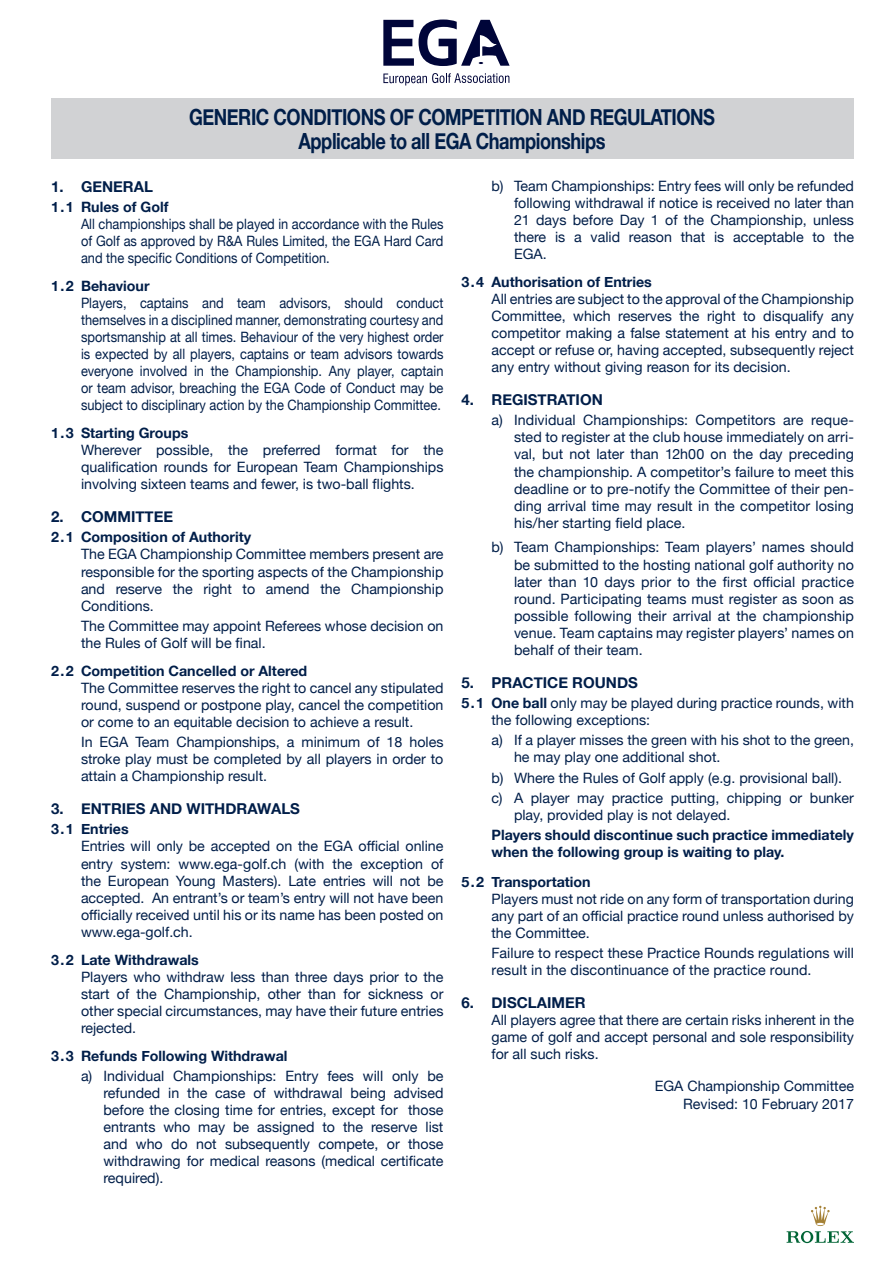
<style>
.page{position:relative;width:893px;height:1263px;background:#fff}
.page>*{position:absolute;margin:0;border:0;box-sizing:border-box;transform-origin:0 0}
.t1{font:700 22.35px/24.3px "Helvetica Neue";letter-spacing:-.025em;color:#001e49;text-align:center;scale:.82 1}
.t2{font:700 15px "Helvetica Neue";color:#001e49}
.t3{font:14.25px/17.1px "Helvetica Neue";color:#001e49;text-align:justify}
.t4{font:14.25px/17.1px "Helvetica Neue";color:#001e49;text-align:justify;scale:.9 1}
.t5{font:700 14.25px/17.1px "Helvetica Neue";color:#001e49}
.s1{font-weight:700}
</style>
<div class="page">
<div style="left:51px;top:99px;width:802px;height:60px;background:#d1d2d4"></div>
<svg style="left:787px;top:1206px;width:67px;height:37px"></svg>
<svg style="left:383px;top:73px;width:126px;height:12px"></svg>
<svg style="left:383px;top:20px;width:127px;height:46px"></svg>
<h1 class="t1" style="left:189px;top:105px;width:643px">GENERIC CONDITIONS OF COMPETITION AND REGULATIONS<br>Applicable to all EGA Championships</h1>
<p class="t2" style="left:51px;top:175px;width:103px">1. GENERAL</p>
<p class="t5" style="left:51px;top:198px;width:119px">1.1 Rules of Golf</p>
<p class="t4" style="left:81px;top:216px;width:404px">All championships shall be played in accordance with the Rules of Golf as approved by R&amp;A Rules Limited, the EGA Hard Card and the specific Conditions of Competition.</p>
<p class="t5" style="left:51px;top:277px;width:100px">1.2 Behaviour</p>
<p class="t4" style="left:81px;top:295px;width:404px">Players, captains and team advisors, should conduct themselves in a disciplined manner, demonstrating courtesy and sportsmanship at all times. Behaviour of the very highest order is expected by all players, captains or team advisors towards everyone involved in the Championship. Any player, captain or team advisor, breaching the EGA Code of Conduct may be subject to disciplinary action by the Championship Committee.</p>
<p class="t5" style="left:51px;top:425px;width:139px">1.3 Starting Groups</p>
<p class="t3" style="left:81px;top:442px;width:364px">Wherever possible, the preferred format for the qualification rounds for European Team Championships involving sixteen teams and fewer, is two-ball flights.</p>
<p class="t2" style="left:51px;top:505px;width:124px">2. COMMITTEE</p>
<p class="t5" style="left:51px;top:529px;width:202px">2.1 Composition of Authority</p>
<p class="t3" style="left:81px;top:547px;width:364px">The EGA Championship Committee members present are responsible for the sporting aspects of the Championship and reserve the right to amend the Championship Conditions.</p>
<p class="t3" style="left:81px;top:618px;width:364px">The Committee may appoint Referees whose decision on the Rules of Golf will be final.</p>
<p class="t5" style="left:51px;top:662px;width:258px">2.2 Competition Cancelled or Altered</p>
<p class="t3" style="left:81px;top:680px;width:364px">The Committee reserves the right to cancel any stipulated round, suspend or postpone play, cancel the competition or come to an equitable decision to achieve a result.</p>
<p class="t3" style="left:81px;top:734px;width:364px">In EGA Team Championships, a minimum of 18 holes stroke play must be completed by all players in order to attain a Championship result.</p>
<p class="t2" style="left:51px;top:797px;width:250px">3. ENTRIES AND WITHDRAWALS</p>
<p class="t5" style="left:51px;top:821px;width:79px">3.1 Entries</p>
<p class="t3" style="left:81px;top:839px;width:364px">Entries will only be accepted on the EGA official online entry system: www.ega-golf.ch (with the exception of the European Young Masters). Late entries will not be accepted. An entrant’s or team’s entry will not have been officially received until his or its name has been posted on www.ega-golf.ch.</p>
<p class="t5" style="left:51px;top:951px;width:149px">3.2 Late Withdrawals</p>
<p class="t3" style="left:81px;top:969px;width:364px">Players who withdraw less than three days prior to the start of the Championship, other than for sickness or other special circumstances, may have their future entries rejected.</p>
<p class="t5" style="left:51px;top:1047px;width:238px">3.3 Refunds Following Withdrawal</p>
<p class="t3" style="left:104px;top:1068px;width:342px;text-indent:-22px">a) Individual Championships: Entry fees will only be refunded in the case of withdrawal being advised before the closing time for entries, except for those entrants who may be assigned to the reserve list and who do not subsequently compete, or those withdrawing for medical reasons (medical certificate required).</p>
<p class="t3" style="left:514px;top:178px;width:341px;text-indent:-22px">b) Team Championships: Entry fees will only be refunded following withdrawal if notice is received no later than 21 days before Day 1 of the Championship, unless there is a valid reason that is acceptable to the EGA.</p>
<p class="t5" style="left:461px;top:273px;width:192px">3.4 Authorisation of Entries</p>
<p class="t3" style="left:491px;top:291px;width:364px">All entries are subject to the approval of the Championship Committee, which reserves the right to disqualify any competitor making a false statement at his entry and to accept or refuse or, having accepted, subsequently reject any entry without giving reason for its decision.</p>
<p class="t2" style="left:461px;top:388px;width:143px">4. REGISTRATION</p>
<p class="t3" style="left:514px;top:412px;width:341px;text-indent:-22px">a) Individual Championships: Competitors are reque&shy;sted to register at the club house immediately on arri&shy;val, but not later than 12h00 on the day preceding the championship. A competitor’s failure to meet this deadline or to pre-notify the Committee of their pen&shy;ding arrival time may result in the competitor losing his/her starting field place.</p>
<p class="t3" style="left:514px;top:540px;width:341px;text-indent:-22px">b) Team Championships: Team players’ names should be submitted to the hosting national golf authority no later than 10 days prior to the first official practice round. Participating teams must register as soon as possible following their arrival at the championship venue. Team captains may register players’ names on behalf of their team.</p>
<p class="t2" style="left:461px;top:671px;width:178px">5. PRACTICE ROUNDS</p>
<p class="t3" style="left:491px;top:695px;width:364px;text-indent:-30px"><span class="s1">5.1 One ball</span> only may be played during practice rounds, with the following exceptions:</p>
<p class="t3" style="left:514px;top:732px;width:341px;text-indent:-22px">a) If a player misses the green with his shot to the green, he may play one additional shot.</p>
<p class="t3" style="left:491px;top:770px;width:352px">b) Where the Rules of Golf apply (e.g. provisional ball).</p>
<p class="t3" style="left:514px;top:790px;width:341px;text-indent:-22px">c) A player may practice putting, chipping or bunker play, provided play is not delayed.</p>
<p class="t5" style="left:491px;top:827px;width:364px">Players should discontinue such practice immediately when the following group is waiting to play.</p>
<p class="t3" style="left:491px;top:874px;width:364px;text-align:left;text-indent:-30px"><span class="s1">5.2 Transportation<br></span>Players must not ride on any form of transportation during any part of an official practice round unless authorised by the Committee.</p>
<p class="t3" style="left:491px;top:945px;width:364px">Failure to respect these Practice Rounds regulations will result in the discontinuance of the practice round.</p>
<p class="t2" style="left:461px;top:991px;width:126px">6. DISCLAIMER</p>
<p class="t3" style="left:491px;top:1012px;width:364px">All players agree that there are certain risks inherent in the game of golf and accept personal and sole responsibility for all such risks.</p>
<p class="t3" style="left:655px;top:1079px;width:201px">EGA Championship Committee</p>
<p class="t3" style="left:683px;top:1096px;width:172px">Revised: 10 February 2017</p>
</div>
